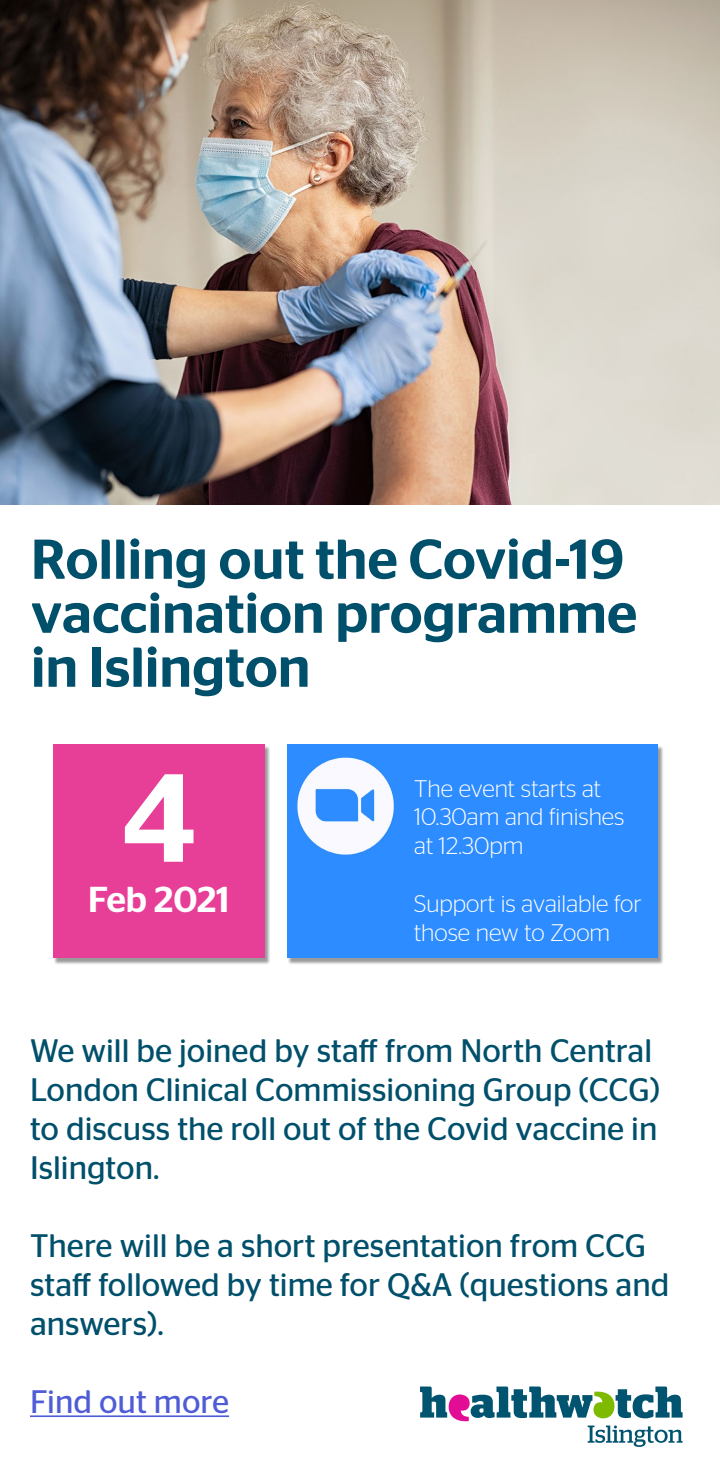
<style>
.page{position:relative;width:720px;height:1480px;background:#fff}
.page>*{position:absolute;margin:0;border:0;box-sizing:border-box;transform-origin:0 0}
.t1{font:500 125px "Stag Sans";color:#fff}
.t2{font:500 56px/54px "Stag Sans";color:#004f6b}
.t3{font:500 36px "Stag Sans";color:#fff}
.t4{font:32.5px/39px "Stag Sans";color:#004f6b}
.t5{font:32.5px "Stag Sans";color:#4f5cd6}
.t6{font:300 24px/28.8px "Stag Sans";color:#fff}
</style>
<div class="page">
<img style="left:0;top:0;width:720px;height:505px">
<hr style="left:30px;top:1415px;width:199px;height:2px;background:#4f5cd6">
<div style="left:54px;top:745px;width:217px;height:220px;background:#000;opacity:.4"></div>
<div style="left:53px;top:744px;width:212px;height:214px;background:#e73e97"></div>
<div style="left:288px;top:745px;width:376px;height:220px;background:#000;opacity:.4"></div>
<div style="left:287px;top:744px;width:371px;height:214px;background:#2d8cff"></div>
<img style="left:297px;top:757px;width:97px;height:98px">
<svg style="left:420px;top:1387px;width:263px;height:60px"></svg>
<h2 class="t2" style="left:31px;top:532px;width:608px">Rolling out the Covid-19 vaccination programme in Islington</h2>
<h1 class="t1" style="left:122px;top:746px;width:75px">4</h1>
<p class="t3" style="left:88px;top:878px;width:143px">Feb 2021</p>
<p class="t6" style="left:414px;top:774px;width:212px">The event starts at<br>10.30am and finishes at 12.30pm</p>
<p class="t6" style="left:414px;top:889px;width:229px">Support is available for those new to Zoom</p>
<p class="t4" style="left:30px;top:1031px;width:632px">We will be joined by staff from North Central London Clinical Commissioning Group (CCG) to discuss the roll out of the Covid vaccine in Islington.</p>
<p class="t4" style="left:30px;top:1226px;width:641px">There will be a short presentation from CCG staff followed by time for Q&amp;A (questions and answers).</p>
<p class="t5" style="left:30px;top:1383px;width:201px">Find out more</p>
</div>
